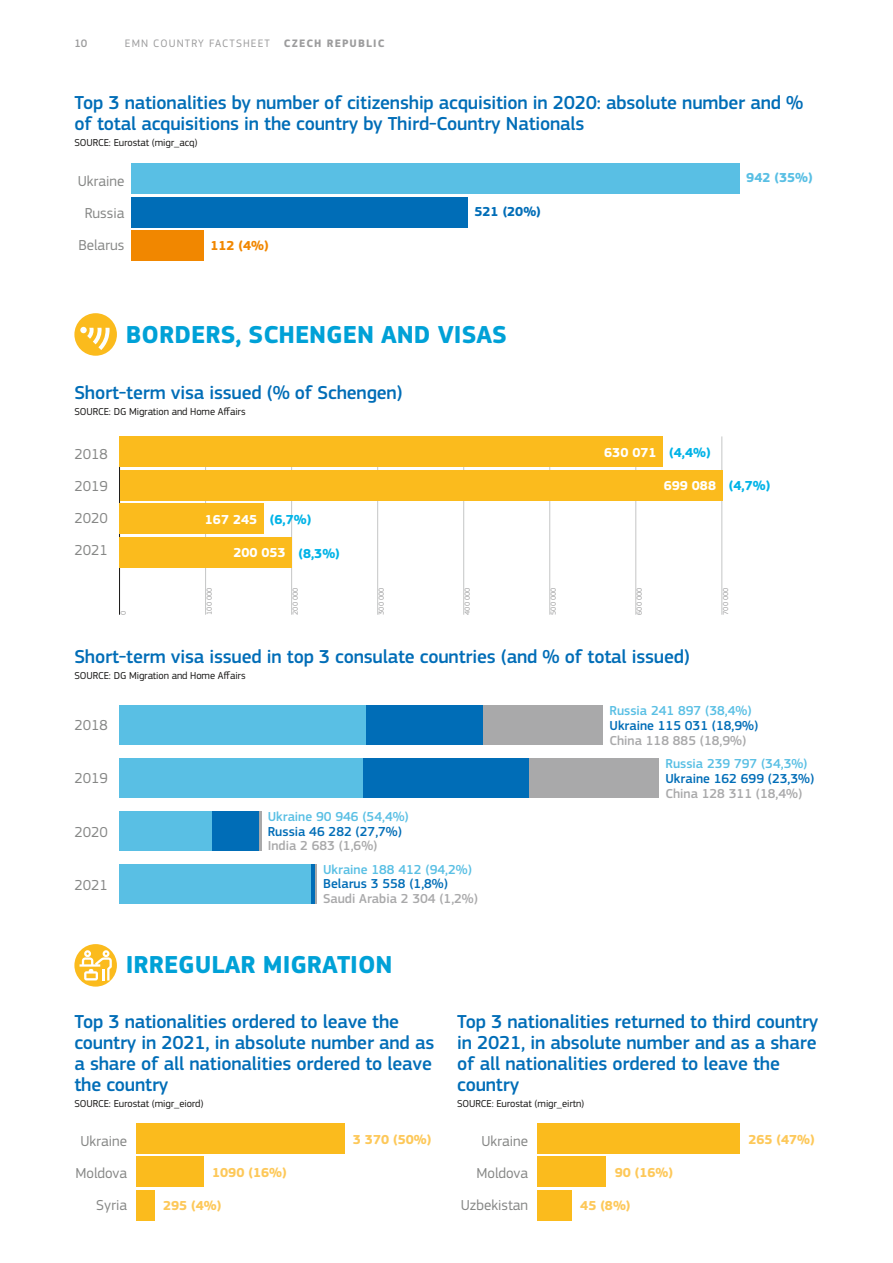
<style>
.page{position:relative;width:893px;height:1263px;background:#fff}
.page>*{position:absolute;margin:0;border:0;box-sizing:border-box;transform-origin:0 0}
.t1{font:700 25.5px "EC Square Sans Pro";color:#00a1d7}
.t2{font:500 19.5px/21px "EC Square Sans Pro";letter-spacing:-.01em;color:#006db7}
.t3{font:15px/32px "EC Square Sans Pro";color:#868786;text-align:right}
.t4{font:500 13.5px "EC Square Sans Pro";color:#59bfe4}
.t5{font:500 13.5px "EC Square Sans Pro";color:#006db7}
.t6{font:500 13.5px "EC Square Sans Pro";color:#a9a9aa}
.t7{font:700 13.5px "EC Square Sans Pro";color:#fdc859}
.t8{font:700 13.5px "EC Square Sans Pro";color:#fff}
.t9{font:700 13.5px "EC Square Sans Pro";color:#00b3e7}
.t10{font:700 13.5px "EC Square Sans Pro";color:#59bfe4}
.t11{font:700 13.5px "EC Square Sans Pro";color:#006db7}
.t12{font:700 13.5px "EC Square Sans Pro";color:#f18700}
.t13{font:11.25px "EC Square Sans Pro";letter-spacing:.1em;color:#9c9c9d}
.t14{font:700 11.25px "EC Square Sans Pro";color:#9c9c9d}
.t15{font:500 11.25px "EC Square Sans Pro";color:#9c9c9d}
.t16{font:10.5px "EC Square Sans Pro";letter-spacing:-.01em;color:#181716}
.t17{font:7.5px "EC Square Sans Pro";letter-spacing:-.01em;color:#9c9c9d}
.s1{font-weight:700}
</style>
<div class="page">
<hr style="left:119px;top:436px;width:1px;height:179px;background:#181716">
<hr style="left:205px;top:436px;width:1px;height:179px;background:#c5c6c6">
<hr style="left:291px;top:436px;width:1px;height:179px;background:#c5c6c6">
<hr style="left:377px;top:436px;width:1px;height:179px;background:#c5c6c6">
<hr style="left:463px;top:436px;width:1px;height:179px;background:#c5c6c6">
<hr style="left:549px;top:436px;width:1px;height:179px;background:#c5c6c6">
<hr style="left:636px;top:436px;width:1px;height:179px;background:#c5c6c6">
<hr style="left:722px;top:436px;width:1px;height:179px;background:#c5c6c6">
<div style="left:132px;top:163px;width:608px;height:30px;background:#59bfe4"></div>
<div style="left:132px;top:197px;width:336px;height:30px;background:#006db7"></div>
<div style="left:132px;top:231px;width:72px;height:30px;background:#f18700"></div>
<div style="left:120px;top:537px;width:172px;height:30px;background:#fbbb1d"></div>
<div style="left:120px;top:504px;width:144px;height:30px;background:#fbbb1d"></div>
<div style="left:120px;top:470px;width:602px;height:30px;background:#fbbb1d"></div>
<div style="left:120px;top:436px;width:543px;height:31px;background:#fbbb1d"></div>
<div style="left:74px;top:313px;width:43px;height:43px;background:#fbbb1d;border-radius:50%"></div>
<svg style="left:87px;top:327px;width:23px;height:23px"></svg>
<div style="left:80px;top:327px;width:7px;height:6px;background:#fcffff;border-radius:50%"></div>
<div style="left:136px;top:1123px;width:208px;height:30px;background:#fbbb1d"></div>
<div style="left:136px;top:1157px;width:68px;height:30px;background:#fbbb1d"></div>
<div style="left:136px;top:1190px;width:19px;height:30px;background:#fbbb1d"></div>
<div style="left:537px;top:1123px;width:203px;height:30px;background:#fbbb1d"></div>
<div style="left:537px;top:1157px;width:69px;height:30px;background:#fbbb1d"></div>
<div style="left:537px;top:1190px;width:35px;height:30px;background:#fbbb1d"></div>
<svg style="left:74px;top:944px;width:43px;height:43px"></svg>
<svg style="left:80px;top:950px;width:32px;height:30px"></svg>
<div style="left:482px;top:705px;width:121px;height:40px;background:#a9a9aa"></div>
<div style="left:529px;top:758px;width:130px;height:40px;background:#a9a9aa"></div>
<hr style="left:259px;top:811px;width:2px;height:40px;background:#a9a9aa">
<hr style="left:314px;top:864px;width:3px;height:40px;background:#a9a9aa">
<div style="left:365px;top:705px;width:117px;height:40px;background:#006db7"></div>
<div style="left:363px;top:758px;width:166px;height:40px;background:#006db7"></div>
<div style="left:212px;top:811px;width:47px;height:40px;background:#006db7"></div>
<hr style="left:311px;top:864px;width:3px;height:40px;background:#006db7">
<div style="left:119px;top:705px;width:246px;height:40px;background:#59bfe4"></div>
<div style="left:119px;top:758px;width:244px;height:40px;background:#59bfe4"></div>
<div style="left:119px;top:811px;width:93px;height:40px;background:#59bfe4"></div>
<div style="left:119px;top:864px;width:192px;height:40px;background:#59bfe4"></div>
<p class="t15" style="left:74px;top:37px;width:15px">10</p>
<p class="t13" style="left:125px;top:37px;width:183px">EMN COUNTRY FACTSHEET <span class="s1">CZECH</span></p>
<p class="t14" style="left:327px;top:36px;width:8px">REP</p>
<p class="t14" style="left:350px;top:36px;width:16px">UBLIC</p>
<p class="t2" style="left:74px;top:92px;width:730px">Top 3 nationalities by number of citizenship acquisition in 2020: absolute number and % of total acquisitions in the country by Third-Country Nationals</p>
<p class="t16" style="left:74px;top:136px;width:124px">SOURCE: Eurostat (migr_acq)</p>
<p class="t3" style="left:78px;top:165px;width:48px;text-align:center">Ukraine<br>Russia<br>Belarus</p>
<p class="t10" style="left:746px;top:169px;width:68px">942 (35%)</p>
<p class="t11" style="left:474px;top:203px;width:68px">521 (20%)</p>
<p class="t12" style="left:210px;top:237px;width:60px">112 (4%)</p>
<h1 class="t1" style="left:126px;top:320px;width:383px">BORDERS, SCHENGEN AND VISAS</h1>
<p class="t2" style="left:74px;top:382px;width:330px">Short-term visa issued (% of Schengen)</p>
<p class="t16" style="left:74px;top:405px;width:173px">SOURCE: DG Migration and Home Affairs</p>
<p class="t3" style="left:74px;top:438px;width:35px;text-align:justify">2018<br>2019<br>2020<br>2021</p>
<p class="t9" style="left:270px;top:511px;width:43px">(6,7%)</p>
<p class="t9" style="left:298px;top:545px;width:43px">(8,3%)</p>
<p class="t8" style="left:205px;top:511px;width:54px">167 245</p>
<p class="t8" style="left:233px;top:545px;width:54px">200 053</p>
<p class="t8" style="left:604px;top:444px;width:54px">630 071</p>
<p class="t9" style="left:669px;top:444px;width:43px">(4,4%)</p>
<p class="t8" style="left:664px;top:478px;width:54px">699 088</p>
<p class="t9" style="left:729px;top:478px;width:43px">(4,7%)</p>
<p class="t17" style="left:119px;top:615px;width:6px;rotate:-90deg">0</p>
<p class="t17" style="left:205px;top:615px;width:28px;rotate:-90deg">100 000</p>
<p class="t17" style="left:291px;top:615px;width:28px;rotate:-90deg">200 000</p>
<p class="t17" style="left:377px;top:615px;width:28px;rotate:-90deg">300 000</p>
<p class="t17" style="left:463px;top:615px;width:28px;rotate:-90deg">400 000</p>
<p class="t17" style="left:549px;top:615px;width:28px;rotate:-90deg">500 000</p>
<p class="t17" style="left:635px;top:615px;width:28px;rotate:-90deg">600 000</p>
<p class="t17" style="left:721px;top:615px;width:28px;rotate:-90deg">700 000</p>
<p class="t2" style="left:74px;top:647px;width:617px">Short-term visa issued in top 3 consulate countries (and % of total issued)</p>
<p class="t16" style="left:74px;top:669px;width:173px">SOURCE: DG Migration and Home Affairs</p>
<p class="t3" style="left:74px;top:709px;width:35px">2018</p>
<p class="t4" style="left:609px;top:703px;width:144px">Russia 241 897 (38,4%)</p>
<p class="t5" style="left:609px;top:717px;width:150px">Ukraine 115 031 (18,9%)</p>
<p class="t6" style="left:609px;top:732px;width:138px">China 118 885 (18,9%)</p>
<p class="t4" style="left:665px;top:755px;width:144px">Russia 239 797 (34,3%)</p>
<p class="t5" style="left:665px;top:770px;width:150px">Ukraine 162 699 (23,3%)</p>
<p class="t6" style="left:665px;top:785px;width:138px">China 128 311 (18,4%)</p>
<p class="t3" style="left:74px;top:763px;width:35px">2019</p>
<p class="t3" style="left:74px;top:816px;width:35px">2020</p>
<p class="t3" style="left:74px;top:869px;width:35px">2021</p>
<p class="t4" style="left:268px;top:808px;width:143px">Ukraine 90 946 (54,4%)</p>
<p class="t5" style="left:268px;top:823px;width:136px">Russia 46 282 (27,7%)</p>
<p class="t6" style="left:268px;top:838px;width:111px">India 2 683 (1,6%)</p>
<p class="t4" style="left:323px;top:861px;width:150px">Ukraine 188 412 (94,2%)</p>
<p class="t5" style="left:323px;top:876px;width:126px">Belarus 3 558 (1,8%)</p>
<p class="t6" style="left:323px;top:891px;width:156px">Saudi Arabia 2 304 (1,2%)</p>
<h1 class="t1" style="left:126px;top:949px;width:269px">IRREGULAR MIGRATION</h1>
<p class="t2" style="left:74px;top:1011px;width:361px">Top 3 nationalities ordered to leave the country in 2021, in absolute number and as a share of all nationalities ordered to leave the country</p>
<p class="t16" style="left:74px;top:1097px;width:131px">SOURCE: Eurostat (migr_eiord)</p>
<p class="t3" style="left:75px;top:1125px;width:53px">Ukraine<br>Moldova<br>Syria</p>
<p class="t7" style="left:353px;top:1132px;width:80px">3 370 (50%)</p>
<p class="t7" style="left:212px;top:1164px;width:76px">1090 (16%)</p>
<p class="t7" style="left:163px;top:1197px;width:60px">295 (4%)</p>
<p class="t2" style="left:457px;top:1011px;width:363px">Top 3 nationalities returned to third country in 2021, in absolute number and as a share of all nationalities ordered to leave the country</p>
<p class="t16" style="left:457px;top:1097px;width:129px">SOURCE: Eurostat (migr_eirtn)</p>
<p class="t3" style="left:461px;top:1125px;width:69px">Ukraine<br>Moldova<br>Uzbekistan</p>
<p class="t7" style="left:748px;top:1132px;width:68px">265 (47%)</p>
<p class="t7" style="left:615px;top:1164px;width:60px">90 (16%)</p>
<p class="t7" style="left:580px;top:1197px;width:52px">45 (8%)</p>
</div>
